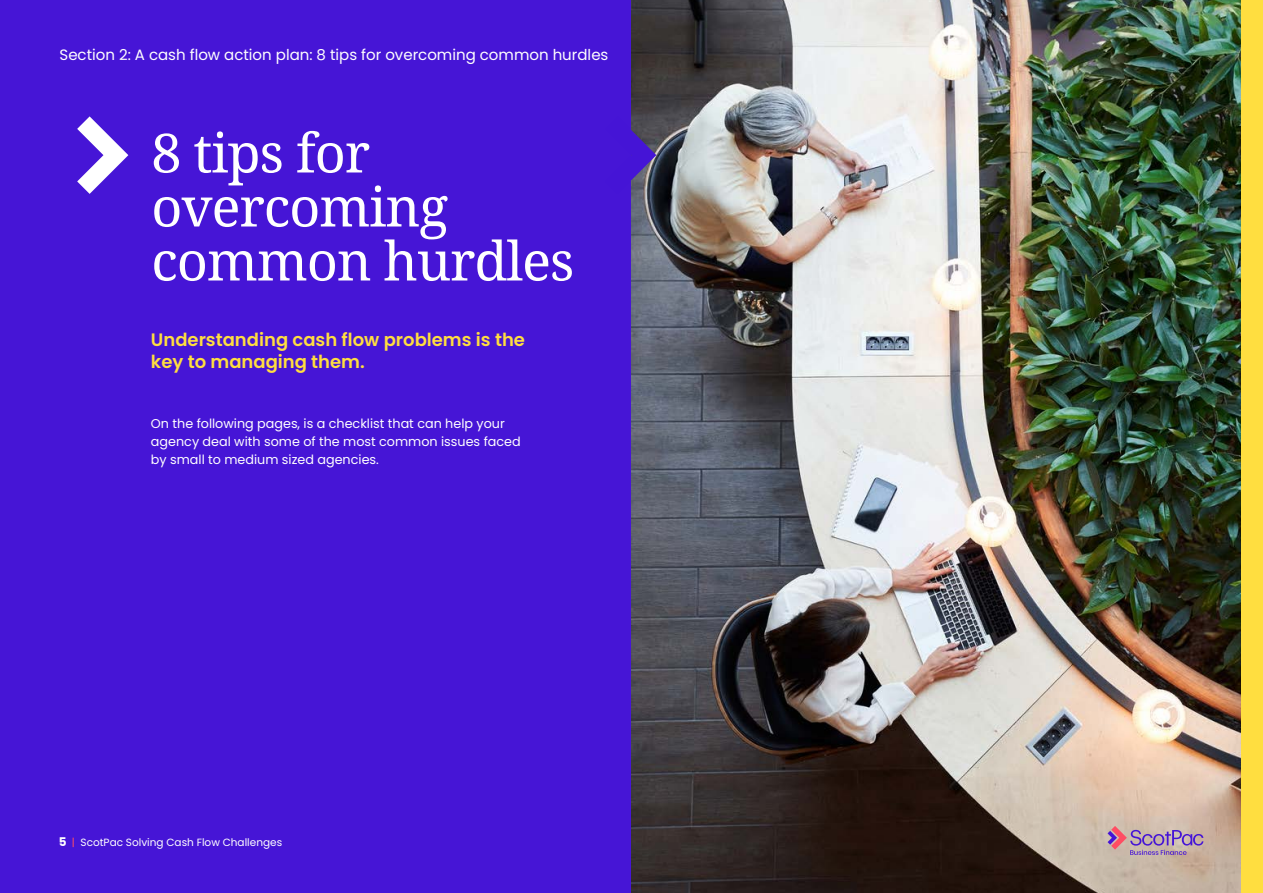
<style>
.page{position:relative;width:1263px;height:893px;background:#4615d6}
.page>*{position:absolute;margin:0;border:0;box-sizing:border-box;transform-origin:0 0}
.t1{font:54px/54px "Noto Serif";letter-spacing:-.02em;color:#fff}
.t2{font:600 18px/21.6px "Poppins";color:#ffde40}
.t3{font:15px "Poppins";color:#fff}
.t4{font:12.75px/18px "Poppins";color:#fff}
.t5{font:10.5px "Poppins";color:#fff}
.s1{font-weight:700;font-size:12px}
.s2{color:#ff4d63}
</style>
<div class="page">
<svg style="left:77px;top:116px;width:51px;height:78px"></svg>
<img style="left:631px;top:0;width:611px;height:893px">
<svg style="left:631px;top:116px;width:25px;height:78px"></svg>
<div style="left:1242px;top:0;width:21px;height:893px;background:#ffde40"></div>
<svg style="left:1107px;top:826px;width:96px;height:29px"></svg>
<p class="t3" style="left:60px;top:46px;width:550px">Section 2: A cash flow action plan: 8 tips for overcoming common hurdles</p>
<h1 class="t1" style="left:151px;top:131px;width:424px">8 tips for overcoming common hurdles</h1>
<h2 class="t2" style="left:151px;top:329px;width:376px">Understanding cash flow problems is the key to managing them.</h2>
<p class="t4" style="left:151px;top:415px;width:371px">On the following pages, is a checklist that can help your agency deal with some of the most common issues faced by small to medium sized agencies.</p>
<p class="t5" style="left:59px;top:836px;width:225px"><span class="s1">5</span> <span class="s2">|</span> ScotPac Solving Cash Flow Challenges</p>
</div>
